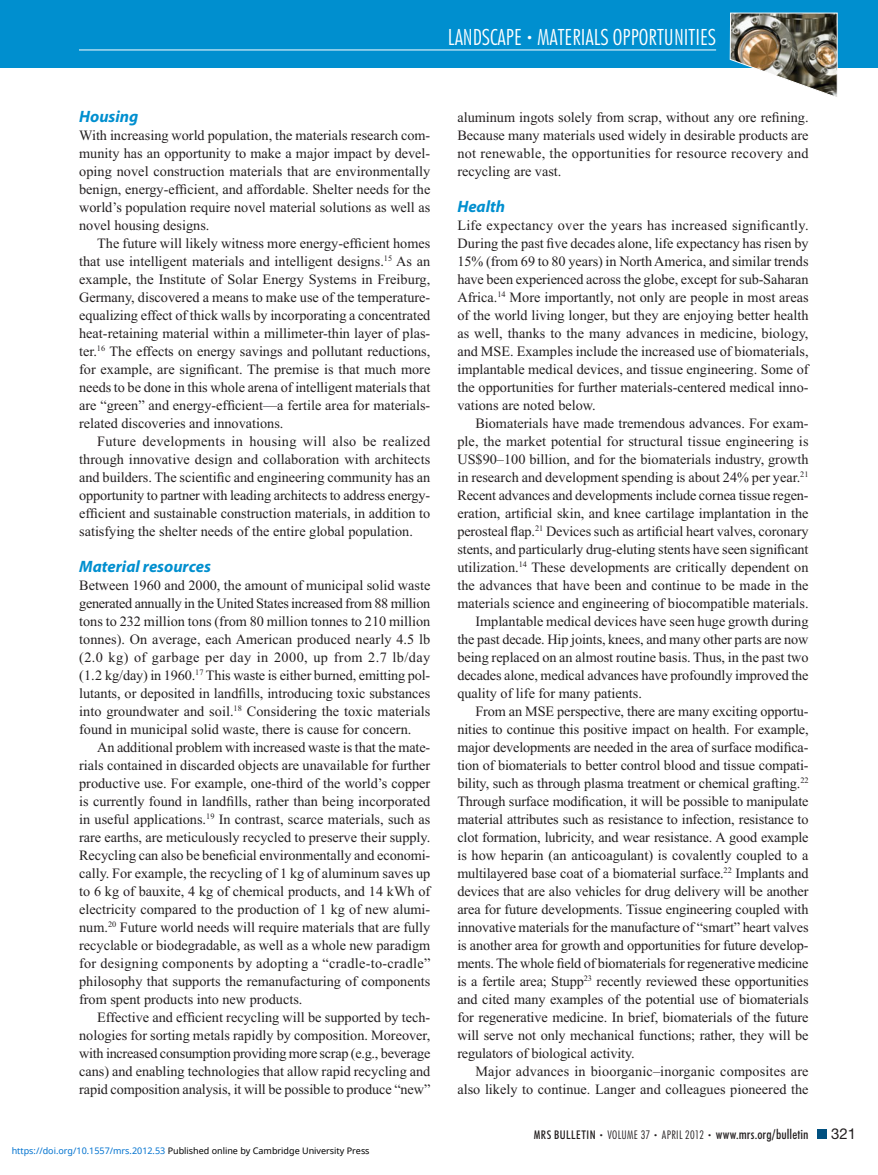
<style>
.page{position:relative;width:878px;height:1175px;background:#fff}
.page>*{position:absolute;margin:0;border:0;box-sizing:border-box;transform-origin:0 0}
.t1{font:300 condensed 22.5px "Futura BT";color:#fff}
.t2{font:italic 700 16.5px "Myriad Pro";color:#008fcf}
.t3{font:15px "Helvetica Neue LT Std";color:#231f20}
.t4{font:14.25px/18px "Times New Roman";letter-spacing:-.005em;color:#231f20;text-align:justify}
.t5{font:500 condensed 13.5px "Futura BT";letter-spacing:.01em;color:#231f20}
.t6{font:9px "Noto Sans";color:#000}
.s1{font-size:12px}
.s2{color:#0172cf}
.s3{font-weight:300;font-size:7.5px}
.s4{font-weight:300;font-size:12px}
</style>
<div class="page">
<div style="left:0;top:0;width:878px;height:68px;background:#008fcf"></div>
<div style="left:817px;top:1130px;width:9px;height:8px;background:#005080"></div>
<hr style="left:79px;top:50px;width:637px;height:1px;background:#fff">
<img style="left:729px;top:12px;width:108px;height:85px">
<h1 class="t1" style="left:448px;top:29px;width:270px">LANDSCAPE <span class="s1">•</span> MATERIALS OPPORTUNITIES</h1>
<p class="t2" style="left:79px;top:110px;width:61px">Housing</p>
<p class="t4" style="left:79px;top:127px;width:353px">With increasing world population, the materials research com&shy;munity has an opportunity to make a major impact by devel&shy;oping novel construction materials that are environmentally benign, energy-efficient, and affordable. Shelter needs for the world’s population require novel material solutions as well as novel housing designs.</p>
<p class="t4" style="left:79px;top:235px;width:353px;text-indent:18px">The future will likely witness more energy-efficient homes that use intelligent materials and intelligent designs. <sup>15</sup> As an example, the Institute of Solar Energy Systems in Freiburg, Germany, discovered a means to make use of the temperature&shy;equalizing effect of thick walls by incorporating a concentrated heat-retaining material within a millimeter-thin layer of plas&shy;ter. <sup>16</sup> The effects on energy savings and pollutant reductions, for example, are significant. The premise is that much more needs to be done in this whole arena of intelligent materials that are “green” and energy-efficient—a fertile area for materials&shy;related discoveries and innovations.</p>
<p class="t4" style="left:79px;top:433px;width:353px;text-indent:18px">Future developments in housing will also be realized through innovative design and collaboration with architects and builders. The scientific and engineering community has an opportunity to partner with leading architects to address energy&shy;efficient and sustainable construction materials, in addition to satisfying the shelter needs of the entire global population.</p>
<p class="t2" style="left:79px;top:560px;width:133px">Material resources</p>
<p class="t4" style="left:79px;top:577px;width:353px">Between 1960 and 2000, the amount of municipal solid waste generated annually in the United States increased from 88 million tons to 232 million tons (from 80 million tonnes to 210 million tonnes). On average, each American produced nearly 4.5 lb (2.0 kg) of garbage per day in 2000, up from 2.7 lb/day (1.2 kg/day) in 1960. <sup>17</sup> This waste is either burned, emitting pol&shy;lutants, or deposited in landfills, introducing toxic substances into groundwater and soil. <sup>18</sup> Considering the toxic materials found in municipal solid waste, there is cause for concern.</p>
<p class="t4" style="left:79px;top:739px;width:353px;text-indent:18px">An additional problem with increased waste is that the mate&shy;rials contained in discarded objects are unavailable for further productive use. For example, one-third of the world’s copper is currently found in landfills, rather than being incorporated in useful applications. <sup>19</sup> In contrast, scarce materials, such as rare earths, are meticulously recycled to preserve their supply.<br>Recycling can also be beneficial environmentally and economi&shy;cally. For example, the recycling of 1 kg of aluminum saves up to 6 kg of bauxite, 4 kg of chemical products, and 14 kWh of electricity compared to the production of 1 kg of new alumi&shy;num. <sup>20</sup> Future world needs will require materials that are fully recyclable or biodegradable, as well as a whole new paradigm for designing components by adopting a “cradle-to-cradle” philosophy that supports the remanufacturing of components from spent products into new products.</p>
<p class="t4" style="left:79px;top:1009px;width:353px;text-indent:18px">Effective and efficient recycling will be supported by tech&shy;nologies for sorting metals rapidly by composition. Moreover, with increased consumption providing more scrap (e.g., beverage cans) and enabling technologies that allow rapid recycling and rapid composition analysis, it will be possible to produce “new”</p>
<p class="t6" style="left:12px;top:1143px;width:359px"><span class="s2">https://doi.org/10.1557/mrs.2012.53</span> Published online by Cambridge University Press</p>
<p class="t4" style="left:457px;top:109px;width:353px">aluminum ingots solely from scrap, without any ore refining.<br>Because many materials used widely in desirable products are not renewable, the opportunities for resource recovery and recycling are vast.</p>
<p class="t2" style="left:457px;top:200px;width:49px">Health</p>
<p class="t4" style="left:457px;top:217px;width:353px">Life expectancy over the years has increased significantly.<br>During the past five decades alone, life expectancy has risen by 15% (from 69 to 80 years) in North America, and similar trends have been experienced across the globe, except for sub-Saharan Africa. <sup>14</sup> More importantly, not only are people in most areas of the world living longer, but they are enjoying better health as well, thanks to the many advances in medicine, biology, and MSE. Examples include the increased use of biomaterials, implantable medical devices, and tissue engineering. Some of the opportunities for further materials-centered medical inno&shy;vations are noted below.</p>
<p class="t4" style="left:475px;top:415px;width:335px">Biomaterials have made tremendous advances. For exam-</p>
<p class="t4" style="left:457px;top:433px;width:352px">ple, the market potential for structural tissue engineering is</p>
<p class="t4" style="left:457px;top:451px;width:353px">US$90–100 billion, and for the biomaterials industry, growth</p>
<p class="t4" style="left:457px;top:469px;width:353px">in research and development spending is about 24% per year. <sup>21</sup></p>
<p class="t4" style="left:457px;top:487px;width:353px">Recent advances and developments include cornea tissue regen-</p>
<p class="t4" style="left:457px;top:505px;width:353px">eration, artificial skin, and knee cartilage implantation in the</p>
<p class="t4" style="left:457px;top:523px;width:352px">perosteal flap. <sup>21</sup> Devices such as artificial heart valves, coronary</p>
<p class="t4" style="left:457px;top:541px;width:353px">stents, and particularly drug-eluting stents have seen significant</p>
<p class="t4" style="left:457px;top:559px;width:353px">utilization. <sup>14</sup> These developments are critically dependent on</p>
<p class="t4" style="left:457px;top:577px;width:352px">the advances that have been and continue to be made in the</p>
<p class="t4" style="left:457px;top:595px;width:353px">materials science and engineering of biocompatible materials.</p>
<p class="t4" style="left:475px;top:613px;width:334px">Implantable medical devices have seen huge growth during</p>
<p class="t4" style="left:457px;top:631px;width:352px">the past decade. Hip joints, knees, and many other parts are now</p>
<p class="t4" style="left:457px;top:649px;width:353px">being replaced on an almost routine basis. Thus, in the past two</p>
<p class="t4" style="left:457px;top:667px;width:353px">decades alone, medical advances have profoundly improved the</p>
<p class="t4" style="left:457px;top:685px;width:186px">quality of life for many patients.</p>
<p class="t4" style="left:475px;top:703px;width:335px">From an MSE perspective, there are many exciting opportu-</p>
<p class="t4" style="left:457px;top:721px;width:353px">nities to continue this positive impact on health. For example,</p>
<p class="t4" style="left:457px;top:739px;width:353px">major developments are needed in the area of surface modifica-</p>
<p class="t4" style="left:457px;top:757px;width:353px">tion of biomaterials to better control blood and tissue compati-</p>
<p class="t4" style="left:457px;top:775px;width:352px">bility, such as through plasma treatment or chemical grafting. <sup>22</sup></p>
<p class="t4" style="left:457px;top:793px;width:353px">Through surface modification, it will be possible to manipulate</p>
<p class="t4" style="left:457px;top:811px;width:353px">material attributes such as resistance to infection, resistance to</p>
<p class="t4" style="left:457px;top:829px;width:353px">clot formation, lubricity, and wear resistance. A good example</p>
<p class="t4" style="left:457px;top:847px;width:352px">is how heparin (an anticoagulant) is covalently coupled to a</p>
<p class="t4" style="left:457px;top:865px;width:353px">multilayered base coat of a biomaterial surface. <sup>22</sup> Implants and</p>
<p class="t4" style="left:457px;top:883px;width:353px">devices that are also vehicles for drug delivery will be another</p>
<p class="t4" style="left:457px;top:901px;width:353px">area for future developments. Tissue engineering coupled with</p>
<p class="t4" style="left:457px;top:919px;width:353px">innovative materials for the manufacture of “smart” heart valves</p>
<p class="t4" style="left:457px;top:937px;width:353px">is another area for growth and opportunities for future develop-</p>
<p class="t4" style="left:457px;top:955px;width:352px">ments. The whole field of biomaterials for regenerative medicine</p>
<p class="t4" style="left:457px;top:973px;width:352px">is a fertile area; Stupp <sup>23</sup> recently reviewed these opportunities</p>
<p class="t4" style="left:457px;top:991px;width:352px">and cited many examples of the potential use of biomaterials</p>
<p class="t4" style="left:457px;top:1009px;width:353px">for regenerative medicine. In brief, biomaterials of the future</p>
<p class="t4" style="left:457px;top:1027px;width:352px">will serve not only mechanical functions; rather, they will be</p>
<p class="t4" style="left:457px;top:1045px;width:179px">regulators of biological activity.</p>
<p class="t4" style="left:475px;top:1063px;width:335px">Major advances in bioorganic–inorganic composites are</p>
<p class="t4" style="left:457px;top:1081px;width:353px">also likely to continue. Langer and colleagues pioneered the</p>
<p class="t5" style="left:533px;top:1129px;width:276px"><span class="s1">MRS BULLETIN</span> <span class="s3">•</span> <span class="s4">VOLUME 37</span> <span class="s3">•</span> <span class="s4">APRIL 2012</span> <span class="s3">•</span> www.mrs.org/bulletin</p>
<p class="t3" style="left:831px;top:1128px;width:27px">321</p>
</div>
